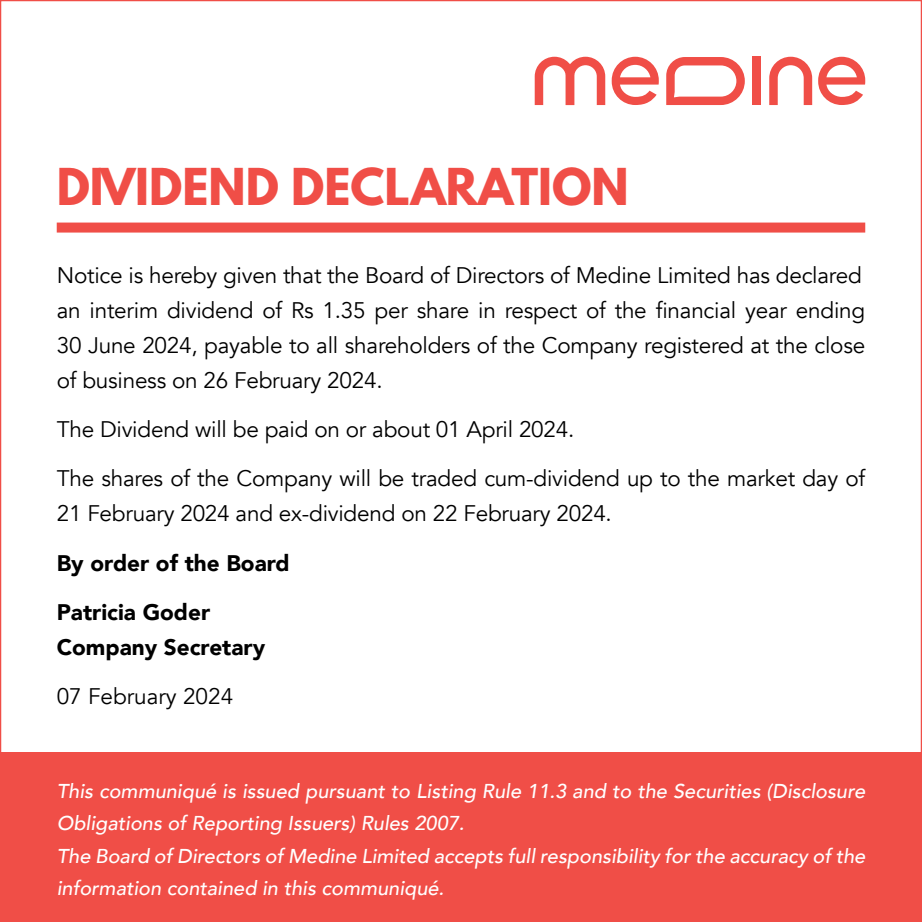
<style>
.page{position:relative;width:922px;height:922px;background:#fff}
.page>*{position:absolute;margin:0;border:0;box-sizing:border-box;transform-origin:0 0}
.t1{font:700 45px "League Spartan";color:#f04e47}
.t2{font:22.5px/35px "Avenir";letter-spacing:-.01em;color:#000}
.t3{font:900 22.5px/49.2px "Avenir";color:#000}
.t4{font:italic 500 20px/32.5px "Avenir";color:#fff}
</style>
<div class="page">
<div style="left:0;top:751px;width:921px;height:170px;background:#f04e47"></div>
<div style="left:751px;top:57px;width:9px;height:48px;background:#f04e47"></div>
<svg style="left:769px;top:57px;width:43px;height:48px"></svg>
<svg style="left:534px;top:57px;width:71px;height:48px"></svg>
<svg style="left:611px;top:57px;width:47px;height:48px"></svg>
<svg style="left:818px;top:57px;width:47px;height:48px"></svg>
<svg style="left:666px;top:57px;width:78px;height:48px"></svg>
<div style="left:57px;top:222px;width:808px;height:10px;background:#f04e47"></div>
<h1 class="t1" style="left:57px;top:151px;width:573px">DIVIDEND DECLARATION</h1>
<p class="t2" style="left:57px;top:258px;width:809px">Notice is hereby given that the Board of Directors of Medine Limited has declared an interim dividend of Rs 1.35 per share in respect of the financial year ending 30 June 2024, payable to all shareholders of the Company registered at the close of business on 26 February 2024.</p>
<p class="t2" style="left:57px;top:405px;width:809px;line-height:49.2px">The Dividend will be paid on or about 01 April 2024.<br>The shares of the Company will be traded cum-dividend up to the market day of</p>
<p class="t2" style="left:57px;top:496px;width:556px">21 February 2024 and ex-dividend on 22 February 2024.</p>
<p class="t3" style="left:57px;top:537px;width:234px">By order of the Board<br>Patricia Goder</p>
<p class="t3" style="left:57px;top:621px;width:210px">Company Secretary</p>
<p class="t2" style="left:57px;top:679px;width:178px">07 February 2024</p>
<p class="t4" style="left:57px;top:774px;width:809px">This communiqué is issued pursuant to Listing Rule 11.3 and to the Securities (Disclosure Obligations of Reporting Issuers) Rules 2007.<br>The Board of Directors of Medine Limited accepts full responsibility for the accuracy of the information contained in this communiqué.</p>
</div>
